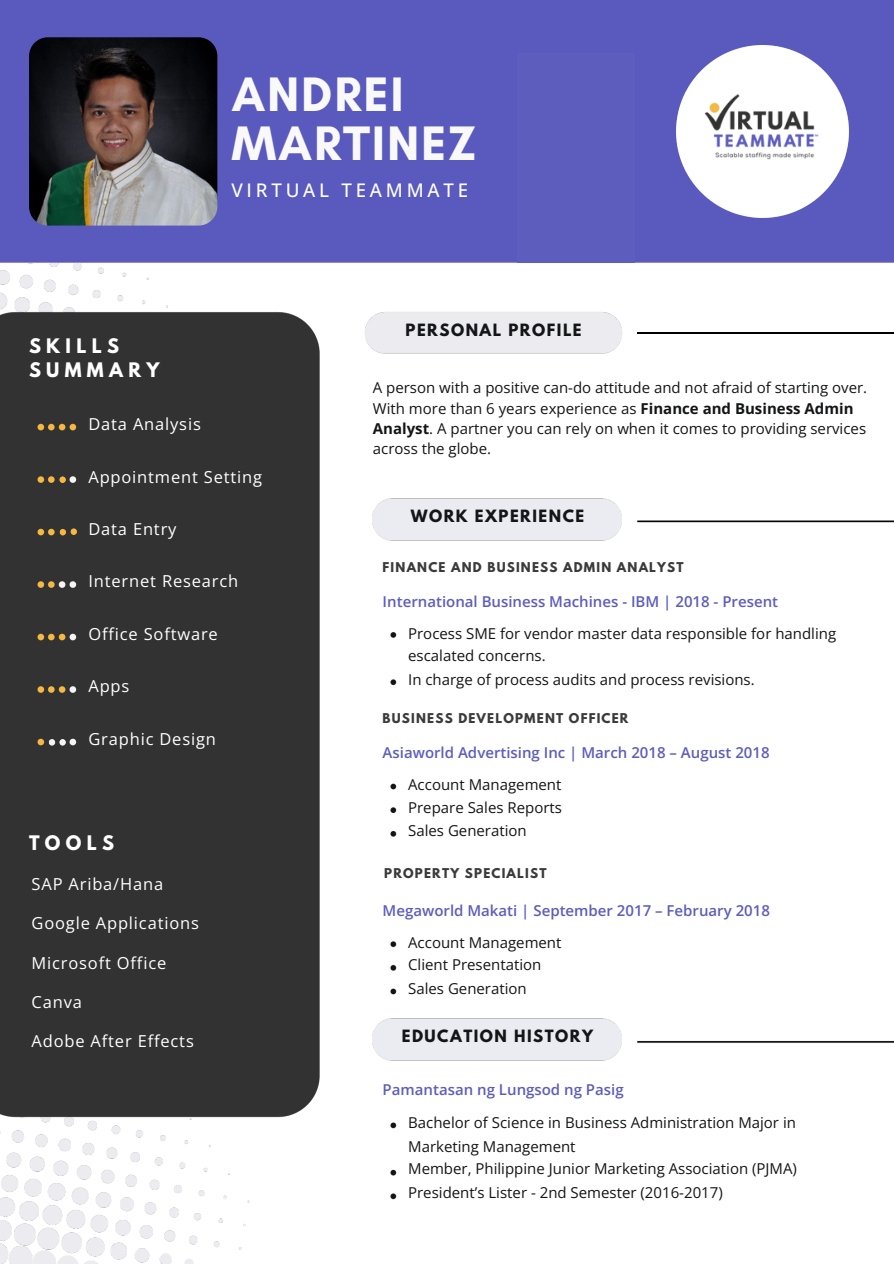
<style>
.page{position:relative;width:894px;height:1264px;background:#fff}
.page>*{position:absolute;margin:0;border:0;box-sizing:border-box;transform-origin:0 0}
.t1{font:700 49.35px/48.3px "Glacial Indifference";letter-spacing:.035em;color:#f9f9f9}
.t2{font:500 18.75px "Open Sans";letter-spacing:.2em;color:#fff}
.t3{font:700 17.7px/23.7px "League Spartan";letter-spacing:.3em;color:#fff}
.t4{font:16.5px "Open Sans";letter-spacing:.05em;color:#fff}
.t5{font:15px/23.1px "Open Sans";color:#141516}
.t6{font:600 15px "Open Sans";color:#5d5dbe}
.t7{font:700 15px "League Spartan";letter-spacing:.1em;color:#141516}
.t8{font:700 12px "League Spartan";letter-spacing:.1em;color:#3b3b3b}
.s1{font-weight:700}
</style>
<div class="page">
<img style="left:0;top:0;width:893px;height:1263px">
<img style="left:29px;top:37px;width:188px;height:188px;border-radius:19px">
<div style="left:373px;top:498px;width:248px;height:42px;background:#ebecf2"></div>
<div style="left:373px;top:1018px;width:248px;height:42px;background:#ebecf2"></div>
<div style="left:517px;top:53px;width:117px;height:210px;background:#5d5dbe"></div>
<hr style="left:637px;top:332px;width:256px;height:2px;background:#000">
<img style="left:676px;top:45px;width:172px;height:172px">
<img style="left:704px;top:93px;width:115px;height:69px">
<h1 class="t1" style="left:231px;top:70px;width:246px">ANDREI<br>MARTINEZ</h1>
<h1 class="t2" style="left:231px;top:177px;width:238px">VIRTUAL TEAMMATE</h1>
<p class="t3" style="left:29px;top:336px;width:132px">SKILLS<br>SUMMARY</p>
<h4 class="t4" style="left:88px;top:412px;width:114px">Data Analysis</h4>
<p class="t7" style="left:405px;top:322px;width:178px">PERSONAL PROFILE</p>
<p class="t5" style="left:373px;top:377px;width:495px;line-height:20.2px">A person with a positive can-do attitude and not afraid of starting over.<br>With more than 6 years experience as <span class="s1">Finance and Business Admin Analyst</span>. A partner you can rely on when it comes to providing services across the globe.</p>
<h4 class="t4" style="left:88px;top:465px;width:175px">Appointment Setting</h4>
<h4 class="t4" style="left:88px;top:517px;width:90px">Data Entry</h4>
<h4 class="t4" style="left:88px;top:570px;width:151px">Internet Research</h4>
<h4 class="t4" style="left:88px;top:622px;width:131px">Office Software</h4>
<h1 class="t4" style="left:88px;top:674px;width:42px">Apps</h1>
<h4 class="t4" style="left:88px;top:727px;width:129px">Graphic Design</h4>
<p class="t3" style="left:29px;top:833px;width:87px">TOOLS</p>
<h4 class="t4" style="left:32px;top:872px;width:133px">SAP Ariba/Hana</h4>
<h4 class="t4" style="left:32px;top:911px;width:169px">Google Applications</h4>
<h4 class="t4" style="left:32px;top:950px;width:136px">Microsoft Office</h4>
<h4 class="t4" style="left:32px;top:990px;width:52px">Canva</h4>
<h4 class="t4" style="left:32px;top:1029px;width:164px">Adobe After Effects</h4>
<p class="t7" style="left:410px;top:509px;width:175px">WORK EXPERIENCE</p>
<p class="t8" style="left:382px;top:561px;width:302px">FINANCE AND BUSINESS ADMIN ANALYST</p>
<h3 class="t6" style="left:382px;top:591px;width:397px">International Business Machines - IBM | 2018 - Present</h3>
<h4 class="t5" style="left:408px;top:621px;width:429px">Process SME for vendor master data responsible for handling escalated concerns.<br>In charge of process audits and process revisions.</h4>
<h4 class="t8" style="left:382px;top:712px;width:247px">BUSINESS DEVELOPMENT OFFICER</h4>
<h4 class="t6" style="left:382px;top:742px;width:388px">Asiaworld Advertising Inc | March 2018 – August 2018</h4>
<h2 class="t5" style="left:408px;top:772px;width:155px;text-align:justify">Account Management Prepare Sales Reports Sales Generation</h2>
<h3 class="t8" style="left:384px;top:867px;width:164px">PROPERTY SPECIALIST</h3>
<h4 class="t6" style="left:382px;top:900px;width:389px">Megaworld Makati | September 2017 – February 2018</h4>
<p class="t5" style="left:408px;top:930px;width:155px">Account Management<br>Client Presentation<br>Sales Generation</p>
<h1 class="t7" style="left:401px;top:1028px;width:193px">EDUCATION HISTORY</h1>
<h2 class="t6" style="left:382px;top:1078px;width:242px">Pamantasan ng Lungsod ng Pasig</h2>
<p class="t5" style="left:408px;top:1110px;width:390px">Bachelor of Science in Business Administration Major in Marketing Management<br>Member, Philippine Junior Marketing Association (PJMA)<br>President’s Lister - 2nd Semester (2016-2017)</p>
</div>
